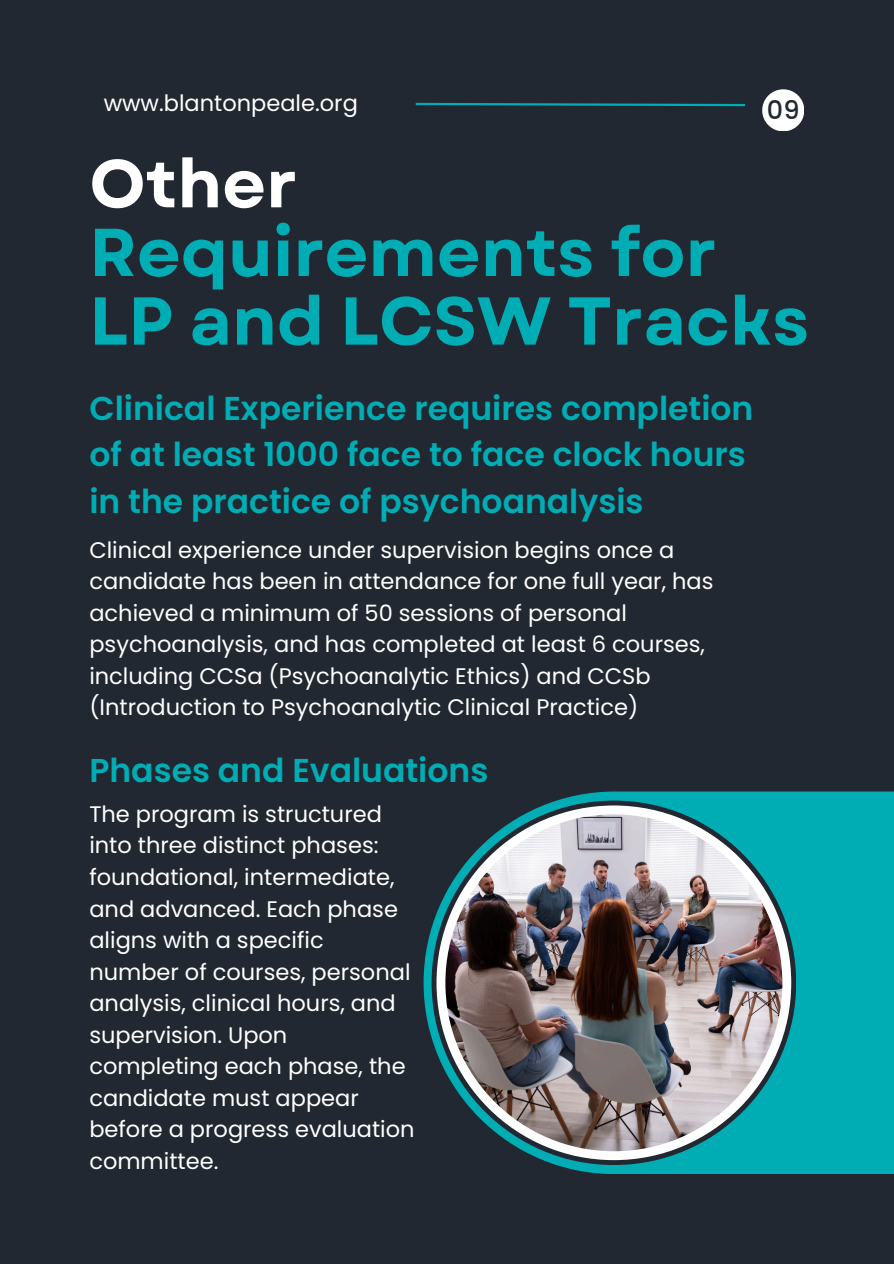
<style>
.page{position:relative;width:894px;height:1264px;background:#fff}
.page>*{position:absolute;margin:0;border:0;box-sizing:border-box;transform-origin:0 0}
.t1{font:700 67.5px/68.7px "Garet";color:#00adb5}
.t2{font:600 33px/46.2px "Poppins";color:#00adb5}
.t3{font:500 25.5px "Poppins";color:#222831}
.t4{font:22.5px/31.5px "Poppins";color:#fff}
.s1{color:#fff}
</style>
<div class="page">
<div style="left:0;top:0;width:893px;height:1263px;background:#222831"></div>
<svg style="left:423px;top:791px;width:470px;height:383px;fill:#00adb5"></svg>
<svg style="left:415px;top:102px;width:331px;height:5px"></svg>
<svg style="left:762px;top:89px;width:41px;height:42px"></svg>
<svg style="left:431px;top:800px;width:365px;height:364px"></svg>
<div style="left:436px;top:805px;width:355px;height:355px;background:#fff;border-radius:50%"></div>
<img style="left:445px;top:814px;width:337px;height:337px;border-radius:50%">
<p class="t4" style="left:104px;top:87px;width:256px">www.blantonpeale.org</p>
<h2 class="t3" style="left:766px;top:92px;width:34px">09</h2>
<p class="t1" style="left:89px;top:150px;width:721px"><span class="s1">Other<br></span>Requirements for<br>LP and LCSW Tracks</p>
<h1 class="t2" style="left:89px;top:385px;width:665px">Clinical Experience requires completion of at least 1000 face to face clock hours in the practice of psychoanalysis</h1>
<p class="t4" style="left:89px;top:534px;width:625px">Clinical experience under supervision begins once a candidate has been in attendance for one full year, has achieved a minimum of 50 sessions of personal psychoanalysis, and has completed at least 6 courses, including CCSa (Psychoanalytic Ethics) and CCSb (Introduction to Psychoanalytic Clinical Practice)</p>
<h2 class="t2" style="left:89px;top:747px;width:400px">Phases and Evaluations</h2>
<p class="t4" style="left:89px;top:798px;width:327px">The program is structured into three distinct phases: foundational, intermediate, and advanced. Each phase aligns with a specific number of courses, personal analysis, clinical hours, and supervision. Upon completing each phase, the candidate must appear before a progress evaluation committee.</p>
</div>
